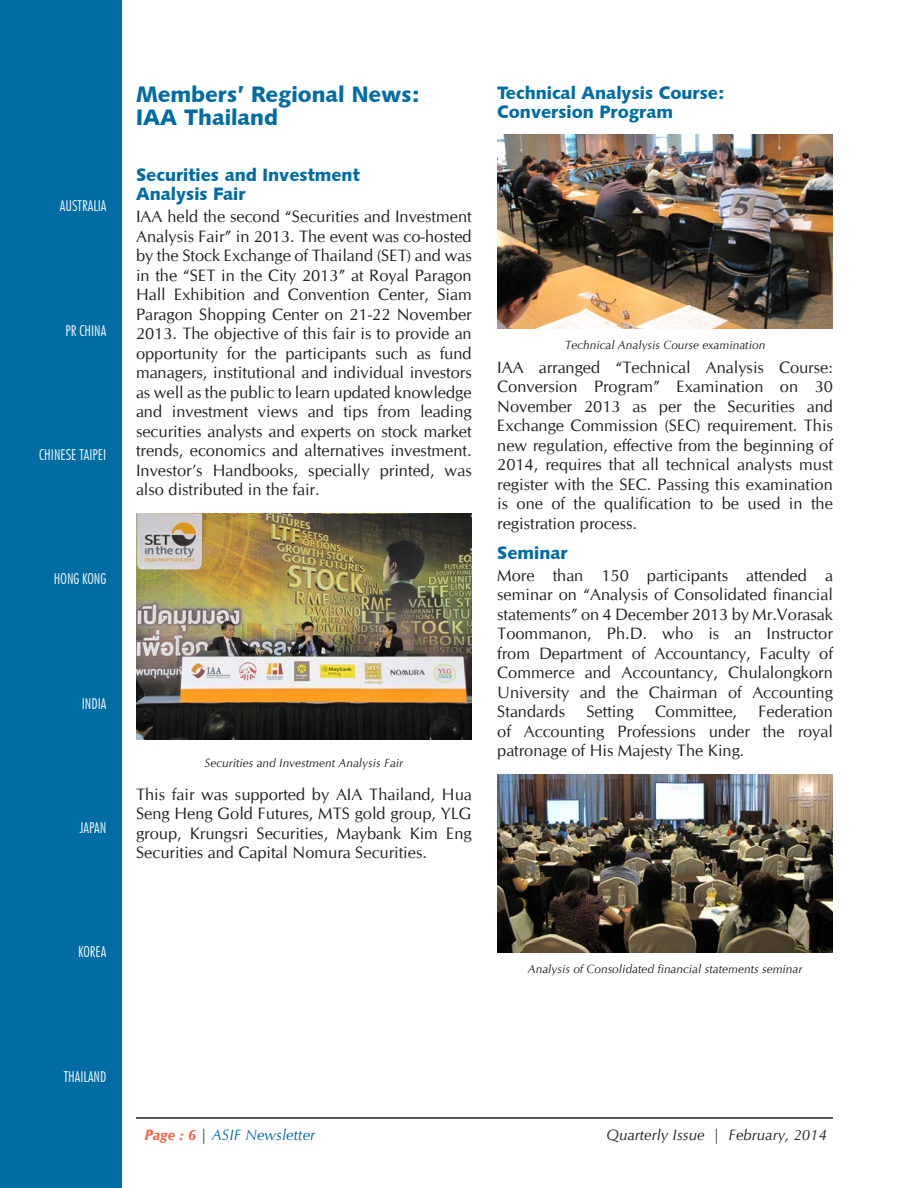
<style>
.page{position:relative;width:918px;height:1188px;background:#fff}
.page>*{position:absolute;margin:0;border:0;box-sizing:border-box;transform-origin:0 0}
.sub_head_02{font:22.5px/22.5px "Humanist 531 BT Black A";color:#006ca4}
.sub_head_02-2{font:18px/19.5px "Humanist 531 BT Black A";color:#006ca4}
.body_text{font:16.5px/19.5px "CG Omega";color:#231f20;text-align:justify}
.t1{font:300 condensed 15px "Futura BT";color:#fff}
.t2{font:italic 15px "Cg Omega";color:#231f20}
.t3{font:italic 15px "Cg Omega";color:#006ca4}
.Caption_centred{font:italic 11.85px "Cg Omega";color:#231f20}
.s1{font-weight:700;color:#f16345}
.s2{color:#231f20}
</style>
<div class="page">
<div style="left:0;top:0;width:121px;height:1188px;background:#006ca4"></div>
<hr style="left:136px;top:1117px;width:697px;height:2px;background:#231f20">
<img style="left:497px;top:134px;width:336px;height:194px">
<img style="left:497px;top:775px;width:336px;height:178px">
<img style="left:136px;top:513px;width:336px;height:227px">
<p class="t1" style="left:60px;top:197px;width:48px">AUSTRALIA</p>
<p class="t1" style="left:65px;top:321px;width:42px">PR CHINA</p>
<p class="t1" style="left:39px;top:446px;width:68px">CHINESE TAIPEI</p>
<p class="t1" style="left:54px;top:570px;width:54px">HONG KONG</p>
<p class="t1" style="left:82px;top:694px;width:26px">INDIA</p>
<p class="t1" style="left:80px;top:819px;width:28px">JAPAN</p>
<p class="sub_head_02" style="left:136px;top:83px;width:285px">Members’ Regional News:<br>IAA Thailand</p>
<p class="sub_head_02-2" style="left:136px;top:164px;width:225px">Securities and Investment<br>Analysis Fair</p>
<p class="body_text" style="left:136px;top:207px;width:337px">IAA held the second “Securities and Investment Analysis Fair” in 2013. The event was co-hosted by the Stock Exchange of Thailand (SET) and was in the “SET in the City 2013” at Royal Paragon Hall Exhibition and Convention Center, Siam Paragon Shopping Center on 21-22 November 2013. The objective of this fair is to provide an opportunity for the participants such as fund managers, institutional and individual investors as well as the public to learn updated knowledge and investment views and tips from leading securities analysts and experts on stock market trends, economics and alternatives investment.<br>Investor’s Handbooks, specially printed, was also distributed in the fair.</p>
<p class="Caption_centred" style="left:205px;top:757px;width:200px">Securities and Investment Analysis Fair</p>
<p class="body_text" style="left:136px;top:785px;width:337px">This fair was supported by AIA Thailand, Hua Seng Heng Gold Futures, MTS gold group, YLG group, Krungsri Securities, Maybank Kim Eng Securities and Capital Nomura Securities.</p>
<p class="sub_head_02-2" style="left:497px;top:82px;width:229px">Technical Analysis Course:<br>Conversion Program</p>
<p class="Caption_centred" style="left:565px;top:338px;width:202px">Technical Analysis Course examination</p>
<p class="body_text" style="left:497px;top:358px;width:337px">IAA arranged “Technical Analysis Course:<br>Conversion Program” Examination on 30<br>November 2013 as per the Securities and Exchange Commission (SEC) requirement. This new regulation, effective from the beginning of 2014, requires that all technical analysts must register with the SEC. Passing this examination is one of the qualification to be used in the registration process.</p>
<p class="sub_head_02-2" style="left:497px;top:543px;width:72px">Seminar</p>
<p class="body_text" style="left:497px;top:566px;width:337px">More than 150 participants attended a seminar on “Analysis of Consolidated financial statements” on 4 December 2013 by Mr.Vorasak Toommanon, Ph.D. who is an Instructor from Department of Accountancy, Faculty of Commerce and Accountancy, Chulalongkorn University and the Chairman of Accounting Standards</p>
<p class="body_text" style="left:497px;top:702px;width:337px;text-indent:261px">Federation of Accounting Professions under the royal patronage of His Majesty The King.</p>
<p class="body_text" style="left:586px;top:702px;width:49px">Setting</p>
<p class="body_text" style="left:655px;top:702px;width:84px">Committee,</p>
<p class="t1" style="left:78px;top:943px;width:30px">KOREA</p>
<p class="Caption_centred" style="left:528px;top:962px;width:276px">Analysis of Consolidated financial statements seminar</p>
<p class="t1" style="left:64px;top:1067px;width:44px">THAILAND</p>
<p class="t3" style="left:144px;top:1126px;width:172px"><span class="s1">Page : 6</span> <span class="s2">|</span> ASIF Newsletter</p>
<p class="t2" style="left:607px;top:1126px;width:222px">Quarterly Issue | February, 2014</p>
</div>
